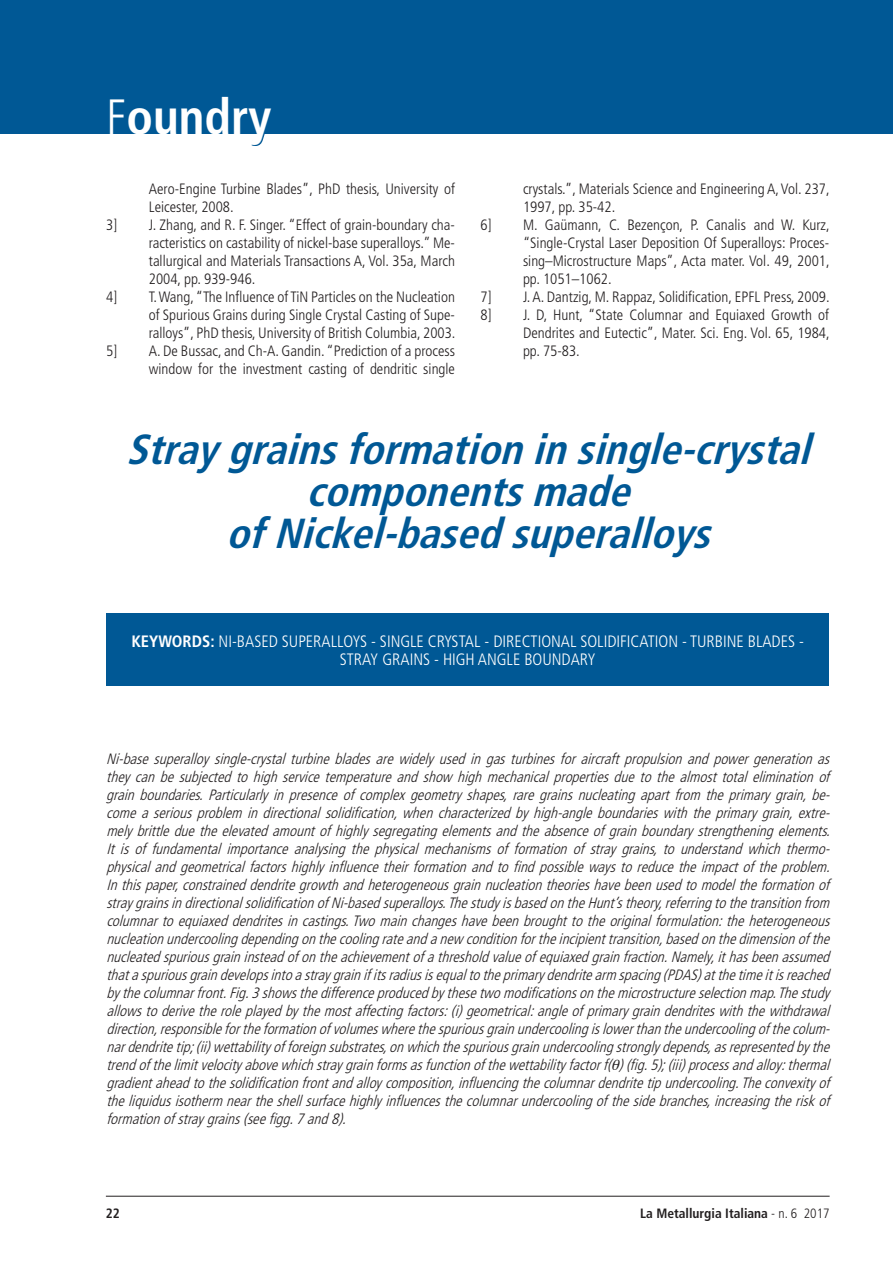
<style>
.page{position:relative;width:893px;height:1263px;background:#fff}
.page>*{position:absolute;margin:0;border:0;box-sizing:border-box;transform-origin:0 0}
.t1{font:700 condensed 49.5px "Frutiger LT Std";color:#fff}
.t2{font:italic 700 condensed 42px/42px "Frutiger LT Std";color:#005895;text-align:center}
.t3{font:300 condensed 16.5px "Frutiger LT Std";color:#fff}
.t4{font:700 condensed 16.5px "Frutiger LT Std";color:#fff}
.t5{font:italic 300 condensed 15px/18px "Frutiger LT Std";color:#231f20;text-align:justify}
.t6{font:300 condensed 15px/18px "Frutiger LT Std";color:#231f20;text-align:justify}
.t7{font:700 condensed 13.5px "Frutiger LT Std";color:#231f20}
.s1{font-weight:300}
.s2{font-weight:700}
</style>
<div class="page">
<div style="left:0;top:0;width:893px;height:134px;background:#005895"></div>
<hr style="left:106px;top:1196px;width:724px;height:1px;background:#231f20">
<svg style="left:251px;top:134px;width:14px;height:12px"></svg>
<div style="left:106px;top:614px;width:723px;height:72px;background:#005895"></div>
<h1 class="t1" style="left:106px;top:87px;width:167px"><span class="s1">F</span>oundry</h1>
<p class="t6" style="left:149px;top:180px;width:308px">Aero-Engine Turbine Blades”, PhD thesis, University of<br>Leicester, 2008.</p>
<p class="t6" style="left:106px;top:216px;width:13px">3]</p>
<p class="t6" style="left:149px;top:216px;width:308px">J. Zhang, and R. F. Singer. “Effect of grain-boundary cha&shy;racteristics on castability of nickel-base superalloys.” Me&shy;tallurgical and Materials Transactions A, Vol. 35a, March 2004, pp. 939-946.</p>
<p class="t6" style="left:106px;top:288px;width:13px">4]</p>
<p class="t6" style="left:149px;top:288px;width:308px">T. Wang, “The Influence of TiN Particles on the Nucleation of Spurious Grains during Single Crystal Casting of Supe&shy;ralloys”, PhD thesis, University of British Columbia, 2003.</p>
<p class="t6" style="left:106px;top:342px;width:13px">5]</p>
<p class="t6" style="left:149px;top:342px;width:308px">A. De Bussac, and Ch-A. Gandin. “Prediction of a process window for the investment casting of dendritic single</p>
<p class="t6" style="left:523px;top:180px;width:308px">crystals.”, Materials Science and Engineering A, Vol. 237,<br>1997, pp. 35-42.</p>
<p class="t6" style="left:480px;top:216px;width:13px">6]</p>
<p class="t6" style="left:523px;top:216px;width:308px">M. Gaümann, C. Bezençon, P. Canalis and W. Kurz, “Single-Crystal Laser Deposition Of Superalloys: Proces&shy;sing–Microstructure Maps”, Acta mater. Vol. 49, 2001, pp. 1051–1062.</p>
<p class="t6" style="left:480px;top:288px;width:13px">7]</p>
<p class="t6" style="left:523px;top:288px;width:308px">J. A. Dantzig, M. Rappaz, Solidification, EPFL Press, 2009.</p>
<p class="t6" style="left:480px;top:306px;width:13px">8]</p>
<p class="t6" style="left:523px;top:306px;width:308px">J. D, Hunt, “State Columnar and Equiaxed Growth of Dendrites and Eutectic”, Mater. Sci. Eng. Vol. 65, 1984, pp. 75-83.</p>
<h2 class="t2" style="left:126px;top:428px;width:698px">Straygrainsformationinsingle-crystal componentsmade ofNickel-basedsuperalloys</h2>
<p class="t4" style="left:131px;top:631px;width:51px">KEYWORD</p>
<p class="t3" style="left:202px;top:632px;width:44px"><span class="s2">S:</span> Ni-based</p>
<p class="t3" style="left:282px;top:632px;width:9px">superalloys</p>
<p class="t3" style="left:371px;top:632px;width:17px">- single</p>
<p class="t3" style="left:428px;top:632px;width:9px">crystal</p>
<p class="t3" style="left:484px;top:632px;width:18px">- directional</p>
<p class="t3" style="left:580px;top:632px;width:8px">solidification</p>
<p class="t3" style="left:682px;top:632px;width:17px">- turbine</p>
<p class="t3" style="left:748px;top:632px;width:9px">blades</p>
<p class="t3" style="left:799px;top:632px;width:6px">-</p>
<p class="t3" style="left:340px;top:650px;width:9px">stray</p>
<p class="t3" style="left:382px;top:650px;width:9px">grains</p>
<p class="t3" style="left:434px;top:650px;width:18px">- high</p>
<p class="t3" style="left:478px;top:650px;width:10px">angle</p>
<p class="t3" style="left:524px;top:650px;width:10px">boundary</p>
<p class="t5" style="left:106px;top:750px;width:730px">Ni-base superalloy single-crystal turbine blades are widely used in gas turbines for aircraft propulsion and power generation as they can be subjected to high service temperature and show high mechanical properties due to the almost total elimination of grain boundaries.Particularly in presence of complex geometry shapes,rare grains nucleating apart from the primary grain,be&shy;comeaseriousproblem indirectionalsolidification,whencharacterizedbyhigh-angleboundarieswiththeprimarygrain,extre&shy;melybrittleduetheelevatedamountofhighlysegregatingelementsandtheabsenceofgrainboundarystrengtheningelements.<br>It is of fundamental importance analysing the physical mechanisms of formation of stray grains,to understand which thermo&shy;physicalandgeometricalfactorshighlyinfluencetheirformationandtofindpossiblewaystoreducetheimpactoftheproblem.<br>Inthispaper,constraineddendritegrowthandheterogeneousgrainnucleationtheorieshavebeenusedtomodeltheformationof straygrainsindirectionalsolidificationofNi-basedsuperalloys.ThestudyisbasedontheHunt’stheory,referringtothetransitionfrom columnartoequiaxeddendritesincastings.Twomainchangeshavebeenbroughttotheoriginalformulation:theheterogeneous nucleationundercoolingdependingonthecoolingrateandanew conditionfortheincipienttransition,basedonthedimensionofthe nucleatedspuriousgraininsteadofontheachievementofathresholdvalueofequiaxedgrainfraction.Namely,ithasbeenassumed thataspuriousgraindevelopsintoastraygrainifitsradiusisequaltotheprimarydendritearm spacing(PDAS)atthetimeitisreached bythecolumnarfront.Fig.3showsthedifferenceproducedbythesetwomodificationsonthemicrostructureselectionmap.Thestudy allowstoderivetheroleplayedbythemostaffectingfactors:(i)geometrical:angleofprimarygraindendriteswiththewithdrawal direction,responsiblefortheformationofvolumeswherethespuriousgrainundercoolingislowerthantheundercoolingofthecolum&shy;nardendritetip;(ii)wettabilityofforeignsubstrates,onwhichthespuriousgrainundercoolingstronglydepends,asrepresentedbythe trendofthelimitvelocityabovewhichstraygrainformsasfunctionofthewettabilityfactorf( )(fig.5);(iii)processandalloy:thermal gradientaheadtothesolidificationfrontandalloycomposition,influencingthecolumnardendritetipundercooling.Theconvexityof theliquidusisotherm neartheshellsurfacehighlyinfluencesthecolumnarundercoolingofthesidebranches,increasingtheriskof formationofstraygrains(seefigg.7and8).</p>
<p class="t7" style="left:106px;top:1205px;width:16px">22</p>
<p class="t7" style="left:640px;top:1205px;width:191px">La Metallurgia Italiana <span class="s1">- n. 6 2017</span></p>
</div>
